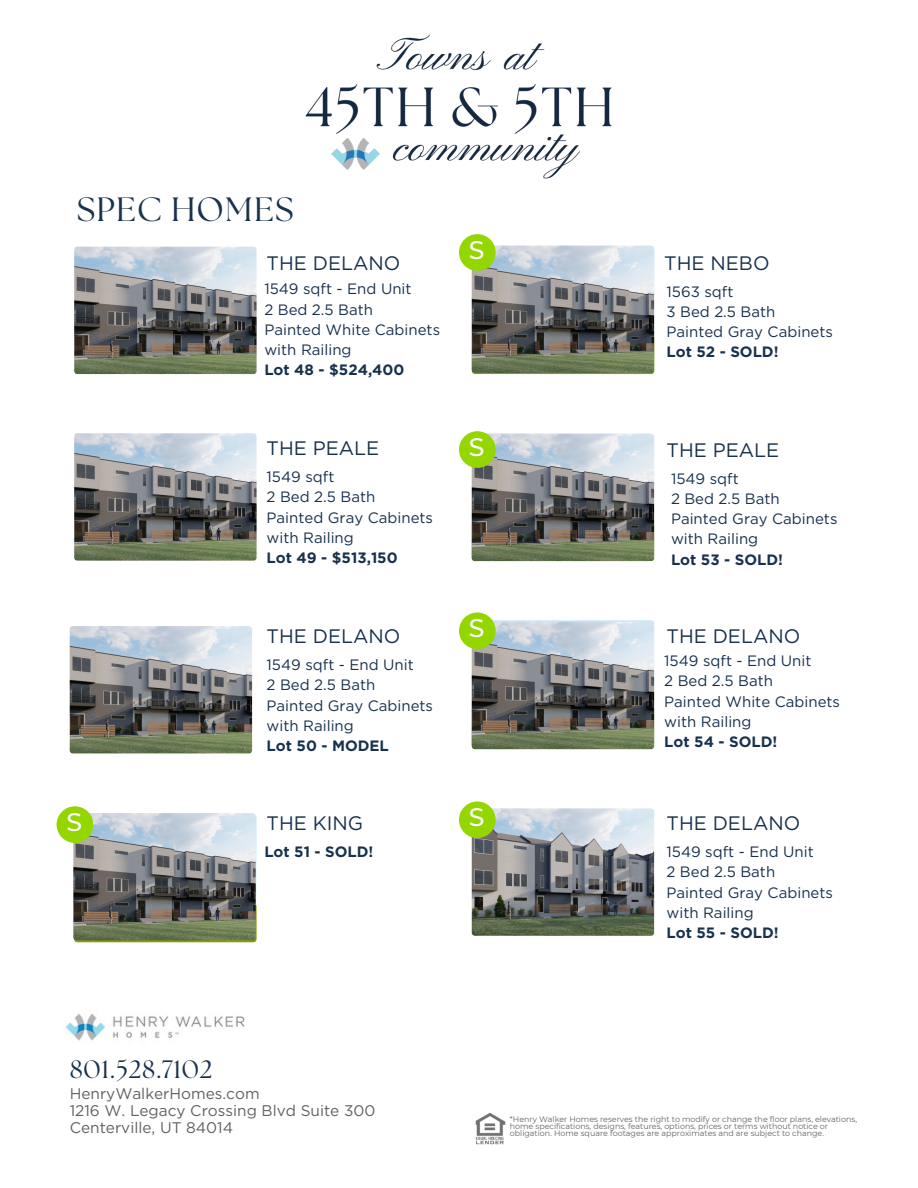
<style>
.page{position:relative;width:918px;height:1188px;background:#fff}
.page>*{position:absolute;margin:0;border:0;box-sizing:border-box;transform-origin:0 0}
.t1{font:33.6px "The Seasons";letter-spacing:.03em;color:#18314d}
.t2{font:25.2px "The Seasons";letter-spacing:.03em;color:#18314d}
.t3{font:500 25.2px "Montserrat";color:#fff}
.t4{font:19.5px "Gotham";color:#18314d}
.t5{font:15.45px/16.8px "Gotham";color:#5f6261}
.t6{font:15px/20.2px "Gotham";color:#18314d}
.t7{font:700 15px "Gotham";color:#18314d}
.t8{font:7.95px/6.8px "Montserrat";color:#636463}
.s1{font-weight:700}
</style>
<div class="page">
<img style="left:74px;top:433px;width:183px;height:128px;border-radius:3px">
<img style="left:74px;top:247px;width:183px;height:127px;border-radius:3px">
<img style="left:70px;top:626px;width:182px;height:127px;border-radius:3px">
<img style="left:305px;top:34px;width:307px;height:145px">
<img style="left:475px;top:1112px;width:31px;height:33px">
<img style="left:65px;top:1013px;width:180px;height:28px">
<img style="left:472px;top:808px;width:182px;height:128px;border-radius:3px">
<img style="left:74px;top:815px;width:183px;height:127px;border-radius:3px">
<img style="left:73px;top:813px;width:183px;height:127px;border-radius:3px">
<img style="left:472px;top:622px;width:182px;height:127px;border-radius:3px">
<img style="left:472px;top:434px;width:182px;height:127px;border-radius:3px">
<img style="left:472px;top:246px;width:182px;height:127px;border-radius:3px">
<div style="left:459px;top:234px;width:37px;height:37px;background:#94d600;border-radius:50%"></div>
<div style="left:459px;top:612px;width:37px;height:37px;background:#94d600;border-radius:50%"></div>
<div style="left:57px;top:806px;width:36px;height:37px;background:#94d600;border-radius:50%"></div>
<div style="left:459px;top:801px;width:37px;height:37px;background:#94d600;border-radius:50%"></div>
<div style="left:459px;top:431px;width:37px;height:37px;background:#94d600;border-radius:50%"></div>
<h1 class="t1" style="left:77px;top:195px;width:218px">SPEC HOMES</h1>
<p class="t4" style="left:267px;top:251px;width:135px">THE DELANO</p>
<h3 class="t6" style="left:264px;top:279px;width:177px">1549 sqft - End Unit<br>2 Bed 2.5 Bath<br>Painted White Cabinets with Railing<br><span class="s1">Lot 48 - $524,400</span></h3>
<p class="t4" style="left:267px;top:436px;width:114px">THE PEALE</p>
<h3 class="t6" style="left:267px;top:467px;width:168px">1549 sqft<br>2 Bed 2.5 Bath<br>Painted Gray Cabinets with Railing<br><span class="s1">Lot 49 - $513,150</span></h3>
<p class="t4" style="left:267px;top:625px;width:135px">THE DELANO</p>
<h3 class="t6" style="left:267px;top:655px;width:168px">1549 sqft - End Unit<br>2 Bed 2.5 Bath<br>Painted Gray Cabinets with Railing<br><span class="s1">Lot 50 - MODEL</span></h3>
<h5 class="t3" style="left:469px;top:234px;width:17px">S</h5>
<h2 class="t3" style="left:469px;top:431px;width:17px">S</h2>
<h3 class="t3" style="left:469px;top:612px;width:17px">S</h3>
<h3 class="t4" style="left:664px;top:251px;width:107px">THE NEBO</h3>
<p class="t6" style="left:667px;top:281px;width:168px">1563 sqft<br>3 Bed 2.5 Bath<br>Painted Gray Cabinets<br><span class="s1">Lot 52 - SOLD!</span></p>
<p class="t4" style="left:667px;top:438px;width:114px">THE PEALE</p>
<h5 class="t6" style="left:671px;top:468px;width:168px">1549 sqft<br>2 Bed 2.5 Bath<br>Painted Gray Cabinets with Railing<br><span class="s1">Lot 53 - SOLD!</span></h5>
<h5 class="t4" style="left:667px;top:625px;width:135px">THE DELANO</h5>
<p class="t6" style="left:664px;top:651px;width:177px">1549 sqft - End Unit<br>2 Bed 2.5 Bath<br>Painted White Cabinets with Railing<br><span class="s1">Lot 54 - SOLD!</span></p>
<h5 class="t3" style="left:67px;top:806px;width:17px">S</h5>
<p class="t3" style="left:469px;top:801px;width:17px">S</p>
<p class="t4" style="left:267px;top:812px;width:98px">THE KING</p>
<p class="t4" style="left:667px;top:812px;width:135px">THE DELANO</p>
<h3 class="t7" style="left:264px;top:843px;width:111px">Lot 51 - SOLD!</h3>
<h3 class="t2" style="left:70px;top:1058px;width:144px">801.528.7102</h3>
<h5 class="t5" style="left:70px;top:1085px;width:307px">HenryWalkerHomes.com<br>1216 W. Legacy Crossing Blvd Suite 300<br>Centerville, UT 84014</h5>
<p class="t6" style="left:667px;top:842px;width:168px">1549 sqft - End Unit<br>2 Bed 2.5 Bath<br>Painted Gray Cabinets with Railing<br><span class="s1">Lot 55 - SOLD!</span></p>
<h5 class="t8" style="left:510px;top:1116px;width:349px">*Henry Walker Homes reserves the right to modify or change the floor plans, elevations, home specifications, designs, features, options, prices or terms without notice or obligation. Home square footages are approximates and are subject to change.</h5>
</div>
